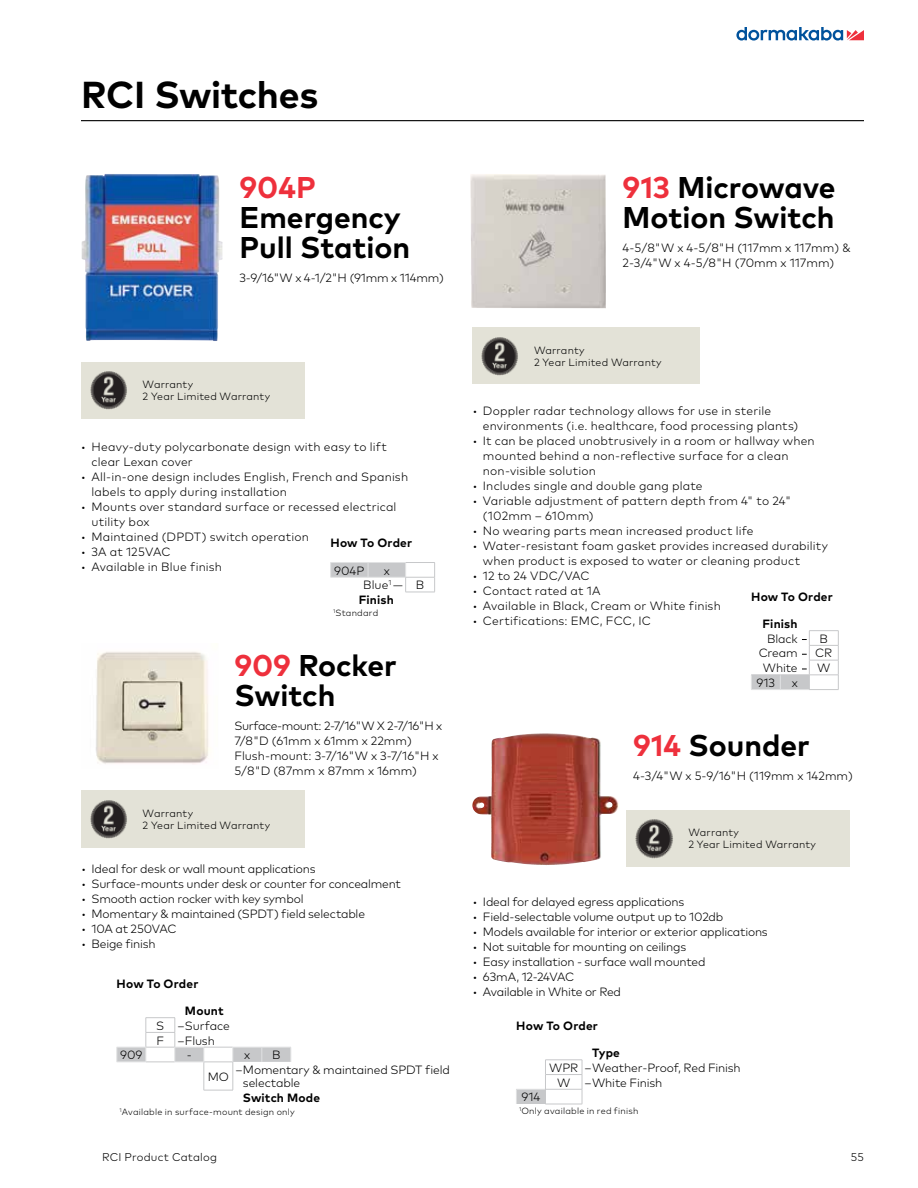
<style>
.page{position:relative;width:918px;height:1188px;background:#fff}
.page>*{position:absolute;margin:0;border:0;box-sizing:border-box;transform-origin:0 0}
.t1{font:700 37.5px "Mark Pro";letter-spacing:-.01em;color:#000}
.t2{font:700 30px/30px "Mark Pro";color:#000}
.t3{font:700 30px "Mark Pro";color:#ee303c}
.t4{font:300 12px/15px "Mark Pro";letter-spacing:.005em;color:#000}
.t5{font:300 12px/14.7px "Mark Pro";letter-spacing:-.015em;color:#000}
.t6{font:300 12px "Mark Pro";letter-spacing:-.02em;color:#000}
.t7{font:700 12px "Mark Pro";letter-spacing:.015em;color:#000}
.t8{font:300 11.25px "Mark Pro";letter-spacing:.015em;color:#000}
.t9{font:300 10.5px/12px "Mark Pro";letter-spacing:.015em;color:#000}
.t10{font:300 9px "Mark Pro";letter-spacing:.02em;color:#000}
.s1{color:#ee303c}
</style>
<div class="page">
<svg style="left:736px;top:27px;width:128px;height:14px"></svg>
<hr style="left:81px;top:120px;width:783px;height:1px;background:#000">
<div style="left:81px;top:362px;width:223px;height:57px;background:#e3e2d7"></div>
<img style="left:90px;top:371px;width:37px;height:39px">
<img style="left:82px;top:174px;width:140px;height:167px">
<svg style="left:330px;top:562px;width:105px;height:30px"></svg>
<hr style="left:405px;top:592px;width:30px;height:1px;background:#c7c8ca">
<div style="left:81px;top:791px;width:223px;height:57px;background:#e3e2d7"></div>
<img style="left:90px;top:800px;width:37px;height:39px">
<img style="left:96px;top:652px;width:114px;height:112px">
<svg style="left:117px;top:1017px;width:174px;height:74px"></svg>
<img style="left:477px;top:733px;width:67px;height:65px">
<div style="left:627px;top:810px;width:223px;height:57px;background:#e3e2d7"></div>
<img style="left:635px;top:819px;width:38px;height:40px">
<hr style="left:545px;top:1060px;width:37px;height:1px;background:#c7c8ca">
<hr style="left:545px;top:1074px;width:37px;height:1px;background:#c7c8ca">
<hr style="left:545px;top:1104px;width:37px;height:1px;background:#c7c8ca">
<hr style="left:545px;top:1089px;width:37px;height:1px;background:#c7c8ca">
<svg style="left:516px;top:1061px;width:30px;height:43px"></svg>
<svg style="left:582px;top:1060px;width:1px;height:44px"></svg>
<div style="left:472px;top:327px;width:228px;height:57px;background:#e3e2d7"></div>
<img style="left:481px;top:337px;width:37px;height:39px">
<img style="left:470px;top:174px;width:136px;height:134px">
<hr style="left:809px;top:630px;width:30px;height:1px;background:#c7c8ca">
<hr style="left:809px;top:645px;width:30px;height:1px;background:#c7c8ca">
<hr style="left:809px;top:660px;width:30px;height:1px;background:#c7c8ca">
<hr style="left:809px;top:675px;width:30px;height:1px;background:#c7c8ca">
<svg style="left:838px;top:631px;width:1px;height:58px"></svg>
<hr style="left:809px;top:689px;width:30px;height:1px;background:#c7c8ca">
<svg style="left:751px;top:631px;width:59px;height:59px"></svg>
<h1 class="t1" style="left:81px;top:66px;width:239px">RCI Switches</h1>
<h2 class="t3" style="left:239px;top:164px;width:78px">904P</h2>
<h2 class="t2" style="left:239px;top:199px;width:172px">Emergency<br>Pull Station</h2>
<p class="t4" style="left:239px;top:269px;width:206px">3-9/16"W x 4-1/2"H (91mm x 114mm)</p>
<h2 class="t2" style="left:623px;top:169px;width:215px"><span class="s1">913</span> Microwave<br>Motion Switch</h2>
<p class="t4" style="left:623px;top:239px;width:230px">4-5/8"W x 4-5/8"H (117mm x 117mm) &amp;<br>2-3/4"W x 4-5/8"H (70mm x 117mm)</p>
<p class="t9" style="left:143px;top:378px;width:129px">Warranty<br>2 Year Limited Warranty</p>
<p class="t4" style="left:91px;top:439px;width:297px;text-indent:-10px">• Heavy-duty polycarbonate design with easy to lift clear Lexan cover</p>
<p class="t4" style="left:91px;top:469px;width:318px;text-indent:-10px">• All-in-one design includes English, French and Spanish labels to apply during installation</p>
<p class="t4" style="left:91px;top:499px;width:306px;text-indent:-10px">• Mounts over standard surface or recessed electrical utility box</p>
<p class="t4" style="left:81px;top:529px;width:230px">• Maintained (DPDT) switch operation</p>
<p class="t4" style="left:81px;top:544px;width:91px">• 3A at 125VAC</p>
<p class="t4" style="left:81px;top:559px;width:143px">• Available in Blue finish</p>
<p class="t7" style="left:330px;top:534px;width:83px">How To Order</p>
<p class="t4" style="left:334px;top:562px;width:32px">904P</p>
<p class="t4" style="left:384px;top:562px;width:8px">x</p>
<p class="t4" style="left:363px;top:577px;width:63px">Blue<sup>1</sup> — B</p>
<p class="t7" style="left:359px;top:591px;width:37px">Finish</p>
<p class="t10" style="left:333px;top:607px;width:47px"><sup>1</sup>Standard</p>
<h2 class="t2" style="left:234px;top:648px;width:164px"><span class="s1">909</span> Rocker<br>Switch</h2>
<p class="t4" style="left:234px;top:717px;width:209px">Surface-mount: 2-7/16"W X 2-7/16"H x<br>7/8"D (61mm x 61mm x 22mm)<br>Flush-mount: 3-7/16"W x 3-7/16"H x<br>5/8"D (87mm x 87mm x 16mm)</p>
<p class="t9" style="left:143px;top:807px;width:129px">Warranty<br>2 Year Limited Warranty</p>
<p class="t5" style="left:81px;top:861px;width:236px">• Ideal for desk or wall mount applications</p>
<p class="t5" style="left:81px;top:876px;width:321px">• Surface-mounts under desk or counter for concealment</p>
<p class="t5" style="left:81px;top:891px;width:224px">• Smooth action rocker with key symbol</p>
<p class="t5" style="left:81px;top:906px;width:286px">• Momentary &amp; maintained (SPDT) field selectable</p>
<p class="t4" style="left:81px;top:921px;width:97px">• 10A at 250VAC</p>
<p class="t5" style="left:81px;top:936px;width:76px">• Beige finish</p>
<p class="t7" style="left:117px;top:975px;width:83px">How To Order</p>
<p class="t7" style="left:185px;top:1002px;width:40px">Mount</p>
<p class="t5" style="left:156px;top:1017px;width:75px">S –Surface<br>F –Flush</p>
<p class="t4" style="left:120px;top:1047px;width:24px">909</p>
<p class="t4" style="left:187px;top:1047px;width:7px">-</p>
<p class="t4" style="left:244px;top:1047px;width:8px">x</p>
<p class="t4" style="left:272px;top:1047px;width:10px">B</p>
<p class="t4" style="left:208px;top:1068px;width:23px">MO</p>
<p class="t4" style="left:243px;top:1062px;width:208px;line-height:13.5px;text-indent:-8px">–Momentary &amp; maintained SPDT field selectable</p>
<p class="t7" style="left:243px;top:1089px;width:79px">Switch Mode</p>
<p class="t10" style="left:119px;top:1105px;width:177px"><sup>1</sup>Available in surface-mount design only</p>
<p class="t9" style="left:534px;top:343px;width:129px">Warranty<br>2 Year Limited Warranty</p>
<p class="t4" style="left:483px;top:402px;width:317px;text-indent:-10px">• Doppler radar technology allows for use in sterile environments (i.e. healthcare, food processing plants)</p>
<p class="t4" style="left:483px;top:432px;width:333px;text-indent:-10px">• It can be placed unobtrusively in a room or hallway when mounted behind a non-reflective surface for a clean non-visible solution</p>
<p class="t4" style="left:472px;top:477px;width:232px">• Includes single and double gang plate</p>
<p class="t4" style="left:483px;top:492px;width:310px;text-indent:-10px">• Variable adjustment of pattern depth from 4" to 24" (102mm – 610mm)</p>
<p class="t4" style="left:472px;top:522px;width:283px">• No wearing parts mean increased product life</p>
<p class="t4" style="left:483px;top:537px;width:347px;text-indent:-10px">• Water-resistant foam gasket provides increased durability when product is exposed to water or cleaning product</p>
<p class="t4" style="left:472px;top:567px;width:119px">• 12 to 24 VDC/VAC</p>
<p class="t4" style="left:472px;top:582px;width:130px">• Contact rated at 1A</p>
<p class="t4" style="left:472px;top:597px;width:250px">• Available in Black, Cream or White finish</p>
<p class="t4" style="left:472px;top:612px;width:180px">• Certifications: EMC, FCC, IC</p>
<p class="t7" style="left:751px;top:588px;width:83px">How To Order</p>
<p class="t7" style="left:762px;top:615px;width:37px">Finish</p>
<p class="t4" style="left:767px;top:630px;width:32px">Black</p>
<p class="t4" style="left:820px;top:630px;width:10px">B</p>
<p class="t4" style="left:759px;top:645px;width:41px">Cream</p>
<p class="t4" style="left:815px;top:645px;width:19px">CR</p>
<p class="t4" style="left:763px;top:660px;width:36px">White</p>
<p class="t4" style="left:817px;top:660px;width:15px">W</p>
<p class="t4" style="left:756px;top:674px;width:20px">913</p>
<p class="t4" style="left:792px;top:674px;width:8px">x</p>
<h2 class="t2" style="left:633px;top:727px;width:178px"><span class="s1">914</span> Sounder</h2>
<p class="t4" style="left:633px;top:767px;width:221px">4-3/4"W x 5-9/16"H (119mm x 142mm)</p>
<p class="t9" style="left:688px;top:826px;width:129px">Warranty<br>2 Year Limited Warranty</p>
<p class="t5" style="left:472px;top:894px;width:214px">• Ideal for delayed egress applications</p>
<p class="t5" style="left:472px;top:909px;width:252px">• Field-selectable volume output up to 102db</p>
<p class="t5" style="left:472px;top:924px;width:297px">• Models available for interior or exterior applications</p>
<p class="t6" style="left:472px;top:938px;width:215px">• Not suitable for mounting on ceilings</p>
<p class="t6" style="left:472px;top:953px;width:235px">• Easy installation - surface wall mounted</p>
<p class="t4" style="left:472px;top:968px;width:103px">• 63mA, 12-24VAC</p>
<p class="t6" style="left:472px;top:983px;width:150px">• Available in White or Red</p>
<p class="t7" style="left:516px;top:1017px;width:83px">How To Order</p>
<p class="t7" style="left:592px;top:1044px;width:29px">Type</p>
<p class="t5" style="left:557px;top:1059px;width:185px;text-indent:-8px">WPR –Weather-Proof, Red Finish<br>W –White Finish</p>
<p class="t4" style="left:521px;top:1089px;width:20px">914</p>
<p class="t10" style="left:519px;top:1104px;width:121px"><sup>1</sup>Only available in red finish</p>
<p class="t8" style="left:102px;top:1149px;width:116px">RCI Product Catalog</p>
<p class="t8" style="left:851px;top:1149px;width:15px">55</p>
</div>
